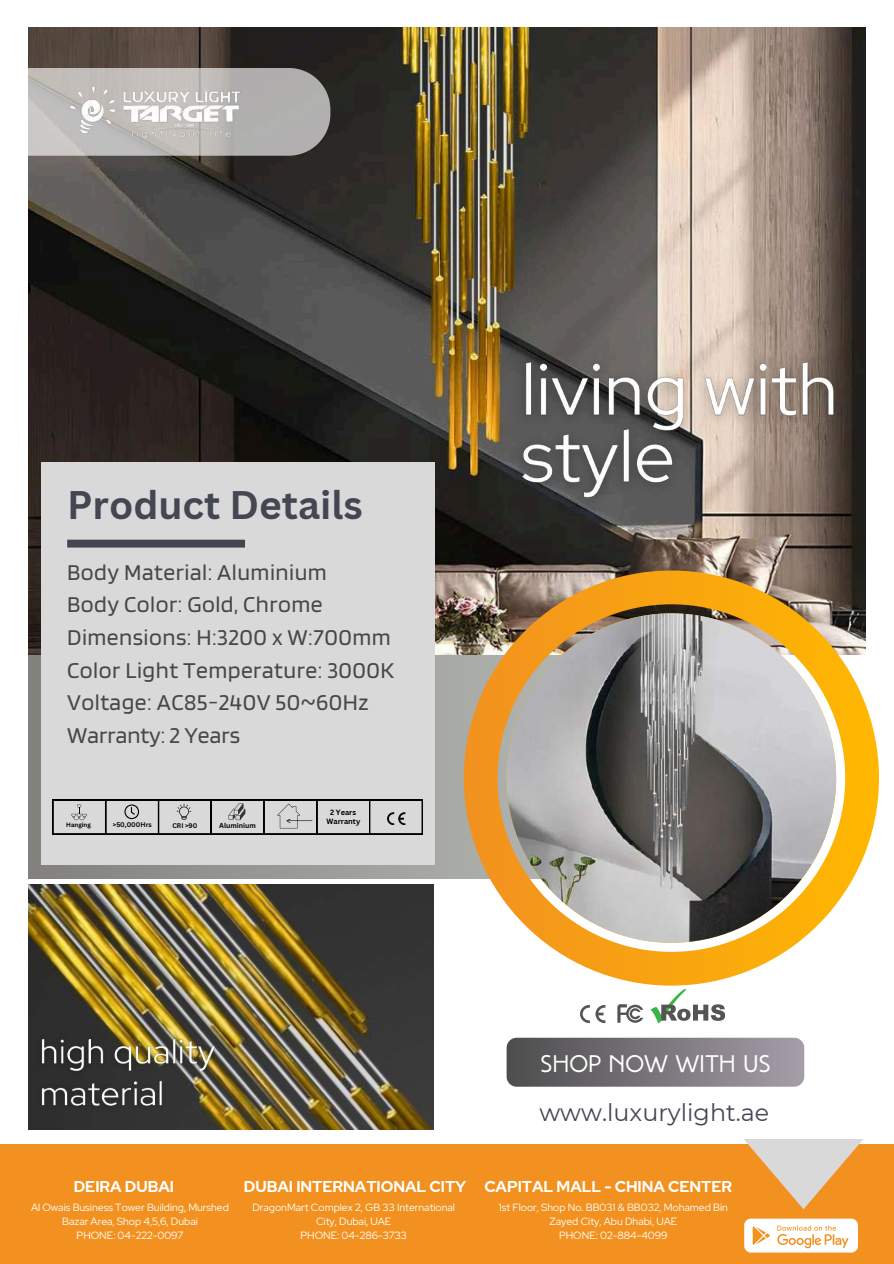
<style>
.page{position:relative;width:894px;height:1264px;background:#fff}
.page>*{position:absolute;margin:0;border:0;box-sizing:border-box;transform-origin:0 0}
.t1{font:700 38.85px "Canva Sans";color:#444752}
.t2{font:24px "High Tide Sans";color:#fff}
.t3{font:23.85px "Montserrat";color:#444752}
.t4{font:23.7px/32.7px "Blinker";letter-spacing:.02em;color:#474747}
.t5{font:700 15.6px "Red Hat Display";color:#fff}
.t6{font:10.5px/14px "Red Hat Display";color:#fff;text-align:center}
.t7{font:700 7.5px/9.4px "Canva Sans";color:#000;text-align:center}
.t8{font:700 6.9px "Canva Sans";color:#000}
.t9{font:700 6.6px "Canva Sans";color:#000}
.t10{font:700 6.15px "Canva Sans";color:#000}
</style>
<div class="page">
<svg style="left:29px;top:654px;width:434px;height:224px;fill:#a3a4a1"></svg>
<img style="left:29px;top:27px;width:835px;height:627px">
<img style="left:29px;top:884px;width:405px;height:245px">
<div style="left:0;top:1144px;width:893px;height:119px;background:#f2911f"></div>
<div style="left:41px;top:462px;width:393px;height:402px;background:#d9d9d9"></div>
<div style="left:506px;top:1037px;width:298px;height:49px;background:linear-gradient(to right,#4d4d4d,#a69da9);border-radius:10px"></div>
<svg style="left:744px;top:1139px;width:119px;height:70px"></svg>
<svg style="left:28px;top:68px;width:302px;height:88px"></svg>
<img style="left:65px;top:77px;width:184px;height:69px">
<div style="left:67px;top:539px;width:178px;height:8px;background:#444752"></div>
<svg style="left:463px;top:570px;width:415px;height:415px"></svg>
<svg style="left:580px;top:1005px;width:9px;height:18px"></svg>
<svg style="left:595px;top:1005px;width:10px;height:18px"></svg>
<svg style="left:617px;top:1004px;width:26px;height:18px"></svg>
<svg style="left:650px;top:989px;width:75px;height:34px"></svg>
<svg style="left:53px;top:799px;width:369px;height:35px"></svg>
<svg style="left:744px;top:1218px;width:113px;height:34px"></svg>
<img style="left:503px;top:339px;width:349px;height:180px">
<img style="left:34px;top:1028px;width:190px;height:87px">
<h1 class="t1" style="left:67px;top:477px;width:297px">Product Details</h1>
<h3 class="t4" style="left:67px;top:555px;width:328px">Body Material: Aluminium<br>Body Color: Gold, Chrome<br>Dimensions: H:3200 x W:700mm<br>Color Light Temperature: 3000K<br>Voltage: AC85-240V 50~60Hz<br>Warranty: 2 Years</h3>
<p class="t10" style="left:66px;top:820px;width:26px">Hanging</p>
<p class="t8" style="left:219px;top:820px;width:38px">Aluminium</p>
<p class="t9" style="left:113px;top:820px;width:40px">&gt;50,000Hrs</p>
<p class="t9" style="left:172px;top:820px;width:26px">CRI &gt;90</p>
<p class="t7" style="left:326px;top:807px;width:35px">2 Years<br>Warranty</p>
<h2 class="t2" style="left:540px;top:1053px;width:232px">SHOP NOW WITH US</h2>
<h3 class="t3" style="left:539px;top:1097px;width:231px">www.luxurylight.ae</h3>
<h3 class="t5" style="left:74px;top:1175px;width:102px">DEIRA DUBAI</h3>
<h3 class="t5" style="left:244px;top:1175px;width:224px">DUBAI INTERNATIONAL CITY</h3>
<p class="t6" style="left:31px;top:1200px;width:199px">Al Owais Business Tower Building, Murshed<br>Bazar Area, Shop 4,5,6, Dubai<br>PHONE: 04-222-0097</p>
<p class="t6" style="left:252px;top:1200px;width:204px">DragonMart Complex 2, GB 33 International<br>City, Dubai, UAE<br>PHONE: 04-286-3733</p>
<h3 class="t5" style="left:484px;top:1175px;width:249px">CAPITAL MALL - CHINA CENTER</h3>
<p class="t6" style="left:498px;top:1200px;width:231px">1st Floor, Shop No. BB031 &amp; BB032, Mohamed Bin<br>Zayed City, Abu Dhabi, UAE<br>PHONE: 02-884-4099</p>
</div>
